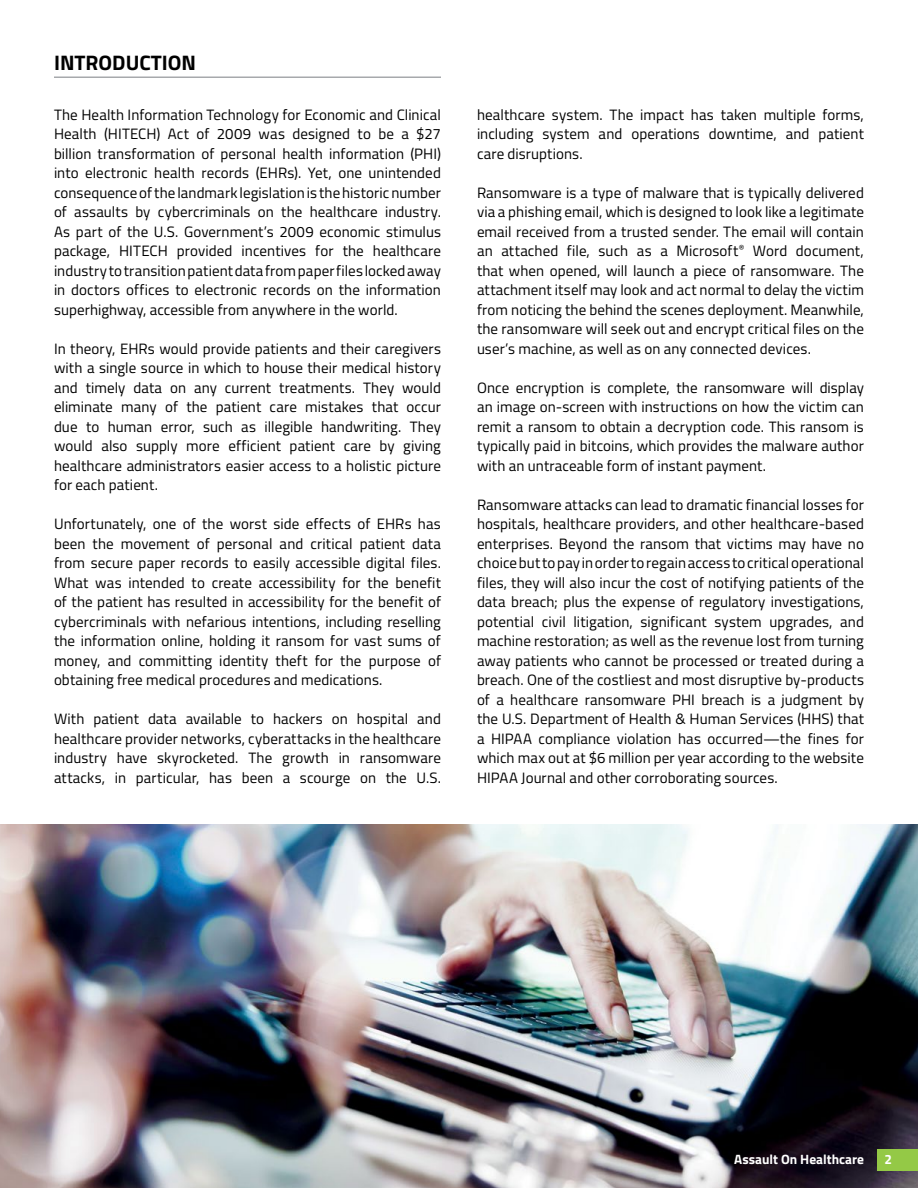
<style>
.page{position:relative;width:918px;height:1188px;background:#fff}
.page>*{position:absolute;margin:0;border:0;box-sizing:border-box;transform-origin:0 0}
.t1{font:700 21px "Titillium";color:#000}
.t2{font:15px/19.5px "Titillium";letter-spacing:.005em;color:#000;text-align:justify}
.t3{font:700 13.5px "Titillium";color:#fff}
</style>
<div class="page">
<img style="left:0;top:824px;width:918px;height:364px">
<hr style="left:54px;top:76px;width:387px;height:2px;background:#a7a9ac">
<div style="left:878px;top:1150px;width:40px;height:21px;background:#94c946"></div>
<h1 class="t1" style="left:54px;top:46px;width:144px">INTRODUCTION</h1>
<p class="t2" style="left:54px;top:104px;width:389px">The Health Information Technology for Economic and Clinical Health (HITECH) Act of 2009 was designed to be a $27 billion transformation of personal health information (PHI) into electronic health records (EHRs). Yet, one unintended consequence of the landmark legislation is the historic number of assaults by cybercriminals on the healthcare industry.<br>As part of the U.S. Government’s 2009 economic stimulus package, HITECH provided incentives for the healthcare industry to transition patient data from paper files locked away in doctors offices to electronic records on the information superhighway, accessible from anywhere in the world.</p>
<p class="t2" style="left:54px;top:338px;width:389px">In theory, EHRs would provide patients and their caregivers with a single source in which to house their medical history and timely data on any current treatments. They would eliminate many of the patient care mistakes that occur due to human error, such as illegible handwriting. They would also supply more efficient patient care by giving healthcare administrators easier access to a holistic picture for each patient.</p>
<p class="t2" style="left:54px;top:514px;width:389px">Unfortunately, one of the worst side effects of EHRs has been the movement of personal and critical patient data from secure paper records to easily accessible digital files.<br>What was intended to create accessibility for the benefit of the patient has resulted in accessibility for the benefit of cybercriminals with nefarious intentions, including reselling the information online, holding it ransom for vast sums of money, and committing identity theft for the purpose of obtaining free medical procedures and medications.</p>
<p class="t2" style="left:54px;top:708px;width:389px">With patient data available to hackers on hospital and healthcare provider networks, cyberattacks in the healthcare industry have skyrocketed. The growth in ransomware attacks, in particular, has been a scourge on the U.S.</p>
<p class="t2" style="left:477px;top:104px;width:388px">healthcare system. The impact has taken multiple forms, including system and operations downtime, and patient care disruptions.</p>
<p class="t2" style="left:477px;top:182px;width:389px">Ransomware is a type of malware that is typically delivered via a phishing email, which is designed to look like a legitimate email received from a trusted sender. The email will contain an attached file, such as a Microsoft<sup>®</sup> Word document, that when opened, will launch a piece of ransomware. The attachment itself may look and act normal to delay the victim from noticing the behind the scenes deployment. Meanwhile, the ransomware will seek out and encrypt critical files on the user’s machine, as well as on any connected devices.</p>
<p class="t2" style="left:477px;top:377px;width:389px">Once encryption is complete, the ransomware will display an image on-screen with instructions on how the victim can remit a ransom to obtain a decryption code. This ransom is typically paid in bitcoins, which provides the malware author with an untraceable form of instant payment.</p>
<p class="t2" style="left:477px;top:494px;width:389px">Ransomware attacks can lead to dramatic financial losses for hospitals, healthcare providers, and other healthcare-based enterprises. Beyond the ransom that victims may have no choice but to pay in order to regain access to critical operational files, they will also incur the cost of notifying patients of the data breach; plus the expense of regulatory investigations, potential civil litigation, significant system upgrades, and machine restoration; as well as the revenue lost from turning away patients who cannot be processed or treated during a breach. One of the costliest and most disruptive by-products of a healthcare ransomware PHI breach is a judgment by the U.S. Department of Health &amp; Human Services (HHS) that a HIPAA compliance violation has occurred—the fines for which max out at $6 million per year according to the website HIPAA Journal and other corroborating sources.</p>
<p class="t3" style="left:734px;top:1149px;width:131px">Assault On Healthcare</p>
<p class="t3" style="left:884px;top:1149px;width:9px">2</p>
</div>
